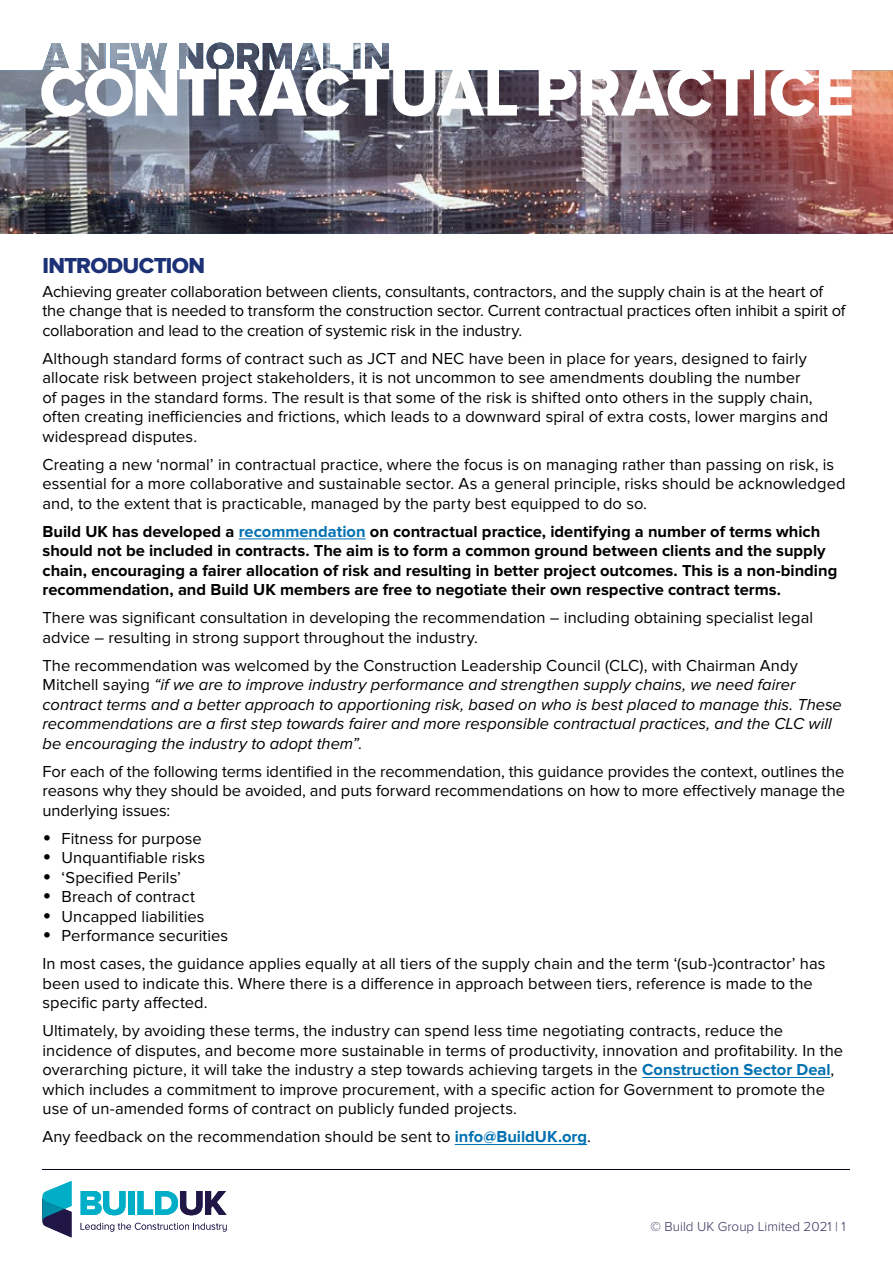
<style>
.page{position:relative;width:893px;height:1263px;background:#fff}
.page>*{position:absolute;margin:0;border:0;box-sizing:border-box;transform-origin:0 0}
.t1{font:22.5px "Proxima Nova Extrabld";letter-spacing:-.035em;color:#1d3176}
.t2{font:16.5px/19.5px "Proxima Nova";color:#000}
.t3{font:italic 16.5px/19.5px "Proxima Nova";color:#000}
.t4{font:700 16.5px/19.5px "Proxima Nova";color:#000}
.t5{font:300 13.5px "Proxima Nova";color:#362e5a}
.s1{color:#0071b2}
.s2{font-style:normal}
.s3{font-size:25.5px;color:#010202}
.s4{font-weight:700;color:#0071b2}
</style>
<div class="page">
<hr style="left:43px;top:1169px;width:807px;height:1px;background:#201747">
<svg style="left:81px;top:1223px;width:146px;height:8px"></svg>
<svg style="left:42px;top:1181px;width:30px;height:56px"></svg>
<svg style="left:81px;top:1191px;width:44px;height:24px"></svg>
<div style="left:128px;top:1191px;width:6px;height:24px;background:#00aec7"></div>
<svg style="left:137px;top:1191px;width:90px;height:24px"></svg>
<img style="left:0;top:43px;width:893px;height:191px">
<hr style="left:239px;top:539px;width:127px;height:1px;background:#0071b2">
<hr style="left:642px;top:1077px;width:188px;height:1px;background:#0071b2">
<hr style="left:455px;top:1144px;width:132px;height:1px;background:#0071b2">
<img style="left:41px;top:68px;width:811px;height:48px">
<h1 class="t1" style="left:43px;top:252px;width:164px">INTRODUCTION</h1>
<p class="t2" style="left:43px;top:282px;width:805px">Achieving greater collaboration between clients, consultants, contractors, and the supply chain is at the heart of the change that is needed to transform the construction sector. Current contractual practices often inhibit a spirit of collaboration and lead to the creation of systemic risk in the industry.</p>
<p class="t2" style="left:43px;top:349px;width:787px">Although standard forms of contract such as JCT and NEC have been in place for years, designed to fairly allocate risk between project stakeholders, it is not uncommon to see amendments doubling the number<br>of pages in the standard forms. The result is that some of the risk is shifted onto others in the supply chain, often creating inefficiencies and frictions, which leads to a downward spiral of extra costs, lower margins and widespread disputes.</p>
<p class="t2" style="left:43px;top:455px;width:804px">Creating a new ‘normal’ in contractual practice, where the focus is on managing rather than passing on risk, is essential for a more collaborative and sustainable sector. As a general principle, risks should be acknowledged and, to the extent that is practicable, managed by the party best equipped to do so.</p>
<p class="t4" style="left:43px;top:522px;width:796px">Build UK has developed a <span class="s1">recommendation</span> on contractual practice, identifying a number of terms which should not be included in contracts. The aim is to form a common ground between clients and the supply chain, encouraging a fairer allocation of risk and resulting in better project outcomes. This is a non-binding recommendation, and Build UK members are free to negotiate their own respective contract terms.</p>
<p class="t2" style="left:43px;top:608px;width:772px">There was significant consultation in developing the recommendation – including obtaining specialist legal advice – resulting in strong support throughout the industry.</p>
<p class="t3" style="left:43px;top:656px;width:801px"><span class="s2">The recommendation was welcomed by the Construction Leadership Council (CLC), with Chairman Andy Mitchell saying</span> “if we are to improve industry performance and strengthen supply chains, we need fairer contract terms and a better approach to apportioning risk, based on who is best placed to manage this. These recommendations are a first step towards fairer and more responsible contractual practices, and the CLC will be encouraging the industry to adopt them”.</p>
<p class="t2" style="left:43px;top:762px;width:804px;text-align:justify">For each of the following terms identified in the recommendation, this guidance provides the context, outlines the reasons why they should be avoided, and puts forward recommendations on how to more effectively manage the underlying issues:</p>
<p class="t2" style="left:43px;top:829px;width:161px"><span class="s3">•</span> Fitness for purpose</p>
<p class="t2" style="left:43px;top:848px;width:164px"><span class="s3">•</span> Unquantifiable risks</p>
<p class="t2" style="left:43px;top:868px;width:140px"><span class="s3">•</span> ‘Specified Perils’</p>
<p class="t2" style="left:43px;top:887px;width:154px"><span class="s3">•</span> Breach of contract</p>
<p class="t2" style="left:43px;top:907px;width:163px"><span class="s3">•</span> Uncapped liabilities</p>
<p class="t2" style="left:43px;top:922px;width:784px;line-height:28px"><span class="s3">•</span> Performance securities<br>In most cases, the guidance applies equally at all tiers of the supply chain and the term ‘(sub-)contractor’ has</p>
<p class="t2" style="left:43px;top:974px;width:772px">been used to indicate this. Where there is a difference in approach between tiers, reference is made to the specific party affected.</p>
<p class="t2" style="left:43px;top:1021px;width:802px">Ultimately, by avoiding these terms, the industry can spend less time negotiating contracts, reduce the incidence of disputes, and become more sustainable in terms of productivity, innovation and profitability. In the overarching picture, it will take the industry a step towards achieving targets in the <span class="s4">Construction Sector Deal</span>, which includes a commitment to improve procurement, with a specific action for Government to promote the use of un-amended forms of contract on publicly funded projects.</p>
<p class="t2" style="left:43px;top:1127px;width:550px">Any feedback on the recommendation should be sent to <span class="s4">info@BuildUK.org</span>.</p>
<p class="t5" style="left:650px;top:1219px;width:197px">© Build UK Group Limited 2021 | 1</p>
</div>
